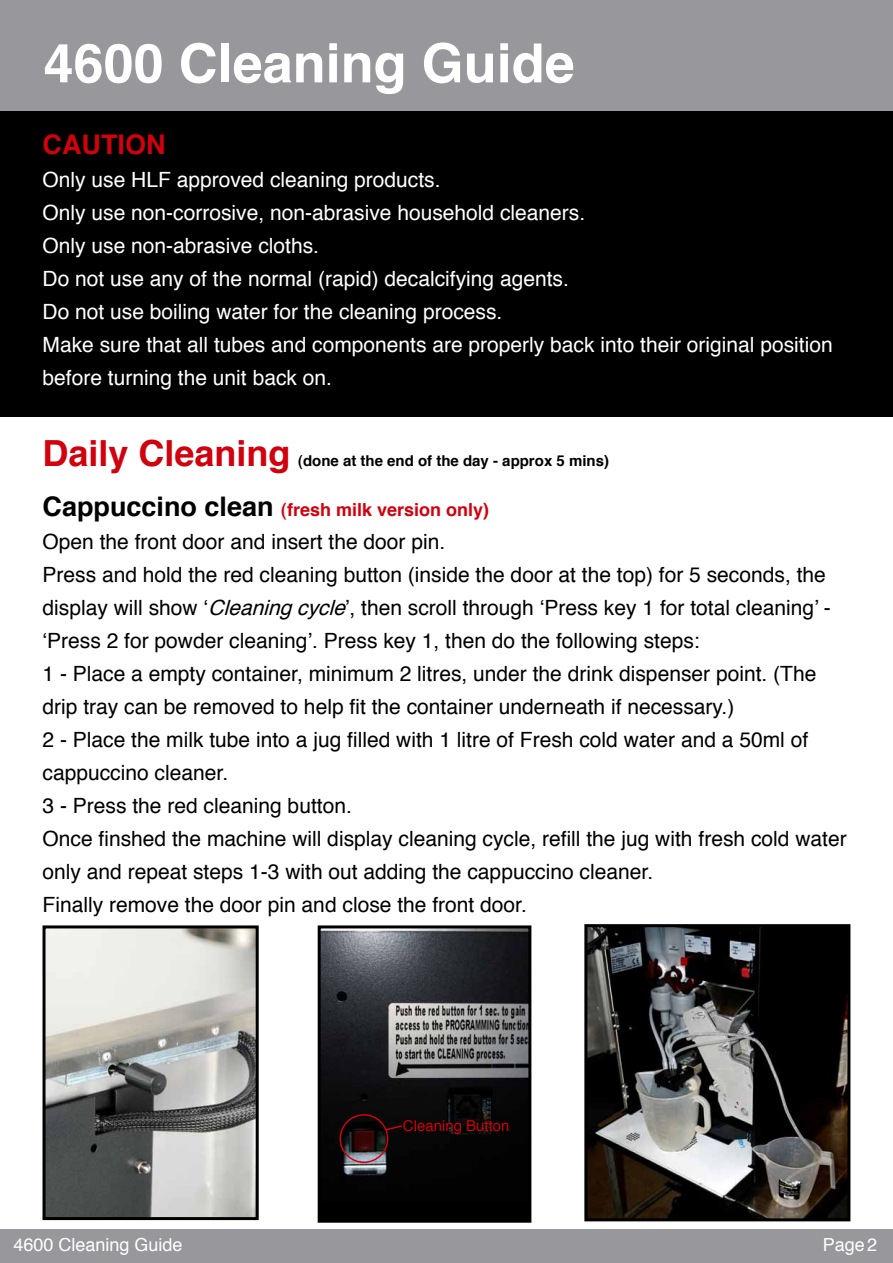
<style>
.page{position:relative;width:893px;height:1263px;background:#fff}
.page>*{position:absolute;margin:0;border:0;box-sizing:border-box;transform-origin:0 0}
.t1{font:700 54px "Helvetica";color:#fff}
.t2{font:700 36px "Helvetica";color:#d1010e}
.t3{font:700 27px "Helvetica";color:#d1010e}
.t4{font:21px/33px "Helvetica";color:#000}
.t5{font:21px/33px "Helvetica";color:#fff}
.t6{font:700 18px "Helvetica";color:#d1010e}
.t7{font:18px "Helvetica";color:#fff}
.t8{font:700 15px "Helvetica";color:#000}
.t9{font:15px "Helvetica";color:#d1010e}
.s1{font-size:27px;color:#000}
.s2{font-style:italic}
</style>
<div class="page">
<div style="left:0;top:1229px;width:893px;height:34px;background:#98989c"></div>
<div style="left:0;top:98px;width:893px;height:319px;background:#000"></div>
<div style="left:0;top:0;width:893px;height:111px;background:#98989c"></div>
<img style="left:588px;top:928px;width:258px;height:289px">
<div style="left:584px;top:924px;width:266px;height:297px;border:3px solid #000"></div>
<div style="left:319px;top:927px;width:211px;height:294px;background:#000"></div>
<img style="left:322px;top:929px;width:205px;height:250px">
<div style="left:318px;top:925px;width:213px;height:298px;border:3px solid #000"></div>
<img style="left:47px;top:929px;width:208px;height:287px">
<div style="left:43px;top:925px;width:216px;height:295px;border:3px solid #000"></div>
<div style="left:339px;top:1114px;width:49px;height:49px;border:2px solid #d1010e;border-radius:50%"></div>
<div style="left:403px;top:1120px;width:107px;height:15px;background:#000"></div>
<svg style="left:384px;top:1124px;width:19px;height:7px"></svg>
<h1 class="t1" style="left:44px;top:27px;width:533px">4600 Cleaning Guide</h1>
<p class="t3" style="left:43px;top:126px;width:124px">CAUTION</p>
<p class="t5" style="left:43px;top:165px;width:792px">Only use HLF approved cleaning products.<br>Only use non-corrosive, non-abrasive household cleaners.<br>Only use non-abrasive cloths.<br>Do not use any of the normal (rapid) decalcifying agents.<br>Do not use boiling water for the cleaning process.<br>Make sure that all tubes and components are properly back into their original position before turning the unit back on.</p>
<h2 class="t2" style="left:43px;top:429px;width:250px">Daily Cleaning</h2>
<p class="t8" style="left:298px;top:451px;width:312px">(done at the end of the day - approx 5 mins)</p>
<p class="t6" style="left:43px;top:497px;width:448px"><span class="s1">Cappuccino clean</span> (fresh milk version only)</p>
<p class="t4" style="left:43px;top:526px;width:806px">Open the front door and insert the door pin.<br>Press and hold the red cleaning button (inside the door at the top) for 5 seconds, the display will show ‘<span class="s2">Cleaningcycle</span>’, then scroll through ‘Press key 1 for total cleaning’ - ‘Press 2 for powder cleaning’. Press key 1, then do the following steps:<br>1 - Place a empty container, minimum 2 litres, under the drink dispenser point. (The drip tray can be removed to help fit the container underneath if necessary.)<br>2 - Place the milk tube into a jug filled with 1 litre of Fresh cold water and a 50ml of cappuccino cleaner.<br>3 - Press the red cleaning button.<br>Once finshed the machine will display cleaning cycle, refill the jug with fresh cold water only and repeat steps 1-3 with out adding the cappuccino cleaner.<br>Finally remove the door pin and close the front door.</p>
<p class="t9" style="left:403px;top:1115px;width:108px">Cleaning Button</p>
<p class="t7" style="left:14px;top:1232px;width:171px">4600 Cleaning Guide</p>
<p class="t7" style="left:823px;top:1232px;width:56px">Page2</p>
</div>
